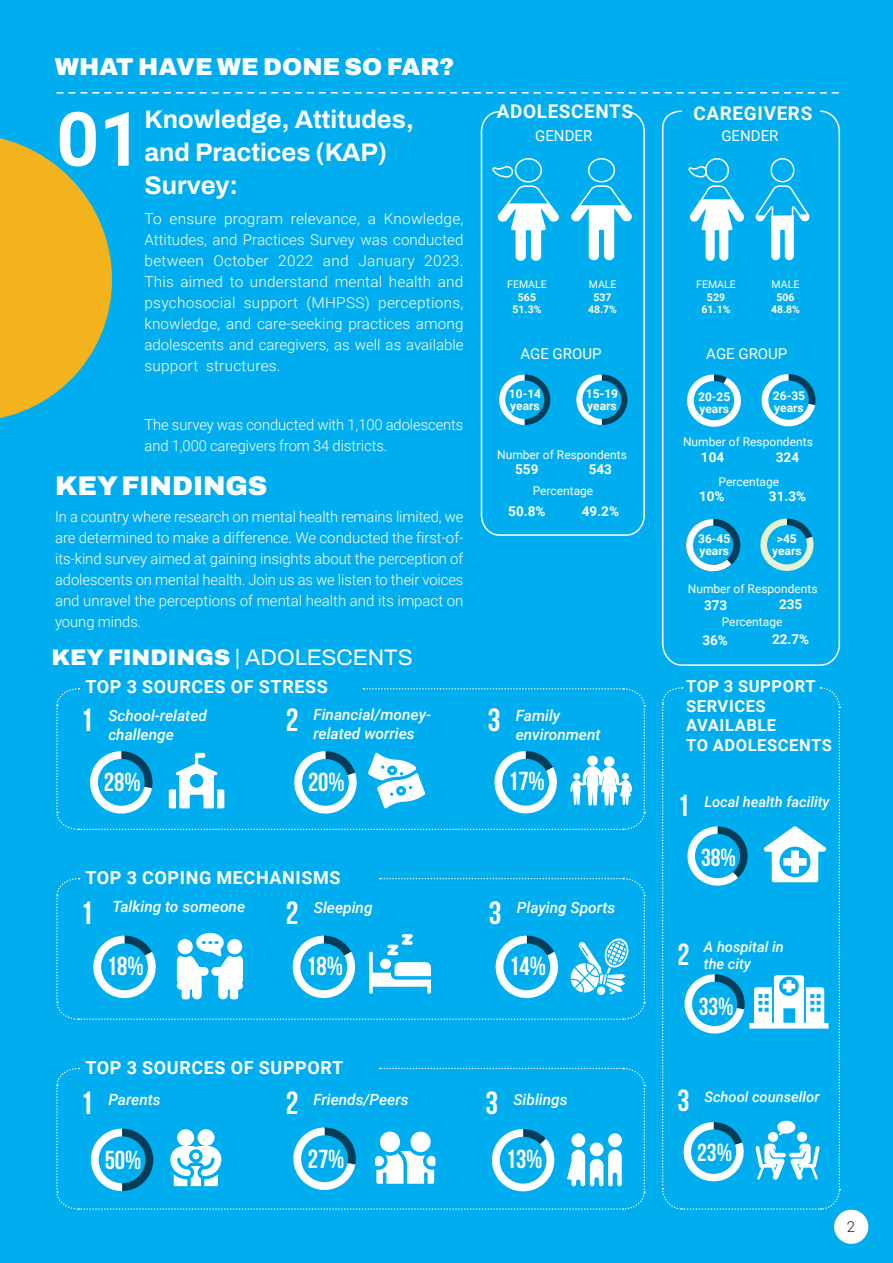
<style>
.page{position:relative;width:893px;height:1263px;background:#00aeef}
.page>*{position:absolute;margin:0;border:0;box-sizing:border-box;transform-origin:0 0}
.t1{font:700 75px "Roboto";color:#fff}
.t2{font:700 31.95px "Bebas Neue";color:#fff}
.t3{font:700 30.3px "Bebas Neue";color:#fff}
.t4{font:900 27px "Archivo";color:#fff}
.t5{font:700 25.95px "Bebas Neue";color:#fff}
.t6{font:700 25.5px/33px "Archivo";color:#fff}
.t7{font:700 24.6px "Bebas Neue";color:#fff}
.t8{font:900 24.3px "Archivo";color:#fff}
.t9{font:22.5px "Archivo";letter-spacing:-.005em;color:#fff}
.t10{font:700 18.9px "Roboto";letter-spacing:.035em;color:#fff}
.t11{font:700 18px "Roboto";letter-spacing:.035em;color:#fff}
.t12{font:700 16.5px "Roboto";letter-spacing:.035em;color:#fff}
.t13{font:italic 500 15.45px/18.6px "Roboto";color:#fff}
.t14{font:300 15px/21px "Roboto";letter-spacing:-.005em;color:#fff;text-align:justify}
.t15{font:15px "Roboto";color:#fff}
.t16{font:300 15px "Roboto";color:#231f20}
.t17{font:italic 500 14.7px "Roboto";color:#fff}
.t18{font:700 13.5px "Roboto";color:#fff}
.t19{font:12px "Roboto";color:#fff}
.t20{font:700 12px "Roboto";color:#fff}
.t21{font:700 10.5px/12.6px "Roboto";color:#fff;text-align:center}
.s1{font-weight:900}
.s2{font-weight:400}
</style>
<div class="page">
<svg style="left:0;top:138px;width:112px;height:280px"></svg>
<div style="left:834px;top:1210px;width:34px;height:34px;background:#fff;border-radius:50%"></div>
<svg style="left:57px;top:92px;width:781px;height:2px"></svg>
<svg style="left:480px;top:111px;width:165px;height:425px"></svg>
<div style="left:515px;top:158px;width:27px;height:25px;border:2px solid #fff;border-radius:50%"></div>
<svg style="left:491px;top:165px;width:23px;height:13px"></svg>
<svg style="left:497px;top:185px;width:63px;height:76px"></svg>
<svg style="left:661px;top:110px;width:180px;height:556px"></svg>
<svg style="left:56px;top:688px;width:590px;height:142px"></svg>
<svg style="left:56px;top:1067px;width:590px;height:143px"></svg>
<svg style="left:56px;top:878px;width:590px;height:142px"></svg>
<svg style="left:662px;top:687px;width:179px;height:523px"></svg>
<p class="t8" style="left:55px;top:48px;width:401px">WHAT HAVE WE DONE SO FAR?</p>
<p class="t1" style="left:56px;top:87px;width:88px">01</p>
<p class="t6" style="left:144px;top:103px;width:271px">Knowledge, Attitudes, and Practices (KAP)<br>Survey:</p>
<p class="t14" style="left:144px;top:207px;width:321px">To ensure program relevance, a Knowledge, Attitudes, and Practices Survey was conducted between October 2022 and January 2023.<br>This aimed to understand mental health and psychosocial support (MHPSS) perceptions, knowledge, and care-seeking practices among adolescents and caregivers, as well as available support structures.</p>
<p class="t14" style="left:144px;top:413px;width:320px">The survey was conducted with 1,100 adolescents and 1,000 caregivers from 34 districts.</p>
<p class="t4" style="left:55px;top:465px;width:214px">KEY FINDINGS</p>
<p class="t14" style="left:55px;top:505px;width:410px">In a country where research on mental health remains limited, we are determined to make a difference. We conducted the first-of&shy;its-kind survey aimed at gaining insights about the perception of adolescents on mental health. Join us as we listen to their voices and unravel the perceptions of mental health and its impact on young minds.</p>
<p class="t9" style="left:51px;top:640px;width:363px"><span class="s1">KEY FINDINGS</span> | ADOLESCENTS</p>
<p class="t10" style="left:497px;top:98px;width:138px">ADOLESCENTS</p>
<p class="t15" style="left:535px;top:125px;width:59px">GENDER</p>
<p class="t21" style="left:507px;top:277px;width:41px"><span class="s2">FEMALE<br></span>565<br>51.3%</p>
<p class="t21" style="left:588px;top:277px;width:30px"><span class="s2">MALE<br></span>537<br>48.7%</p>
<p class="t15" style="left:520px;top:343px;width:83px">AGE GROUP</p>
<p class="t20" style="left:509px;top:386px;width:34px">10-14</p>
<p class="t20" style="left:510px;top:398px;width:31px">years</p>
<p class="t20" style="left:586px;top:386px;width:34px">15-19</p>
<p class="t20" style="left:587px;top:398px;width:31px">years</p>
<p class="t19" style="left:497px;top:446px;width:131px">Number of Respondents</p>
<p class="t19" style="left:533px;top:482px;width:62px">Percentage</p>
<p class="t18" style="left:515px;top:460px;width:25px">559</p>
<p class="t18" style="left:589px;top:460px;width:25px">543</p>
<p class="t18" style="left:508px;top:502px;width:39px">50.8%</p>
<p class="t18" style="left:582px;top:502px;width:39px">49.2%</p>
<p class="t11" style="left:85px;top:674px;width:244px">TOP 3 SOURCES OF STRESS</p>
<p class="t13" style="left:108px;top:706px;width:100px">School-related</p>
<p class="t13" style="left:108px;top:724px;width:67px">challenge</p>
<p class="t2" style="left:80px;top:702px;width:14px">1</p>
<p class="t2" style="left:286px;top:702px;width:14px">2</p>
<p class="t2" style="left:488px;top:702px;width:14px">3</p>
<p class="t13" style="left:313px;top:705px;width:119px">Financial/money&shy;related worries</p>
<p class="t13" style="left:516px;top:706px;width:86px">Family environment</p>
<p class="t5" style="left:104px;top:768px;width:38px">28%</p>
<p class="t5" style="left:308px;top:768px;width:38px">20%</p>
<p class="t5" style="left:508px;top:767px;width:38px">17%</p>
<p class="t11" style="left:85px;top:865px;width:257px">TOP 3 COPING MECHANISMS</p>
<p class="t13" style="left:113px;top:897px;width:134px">Talking to someone</p>
<p class="t2" style="left:80px;top:895px;width:14px">1</p>
<p class="t2" style="left:489px;top:895px;width:14px">3</p>
<p class="t2" style="left:286px;top:895px;width:14px">2</p>
<p class="t13" style="left:314px;top:898px;width:60px">Sleeping</p>
<p class="t13" style="left:517px;top:898px;width:100px">Playing Sports</p>
<p class="t5" style="left:107px;top:952px;width:38px">18%</p>
<p class="t5" style="left:306px;top:952px;width:38px">18%</p>
<p class="t5" style="left:509px;top:952px;width:38px">14%</p>
<p class="t11" style="left:85px;top:1054px;width:260px">TOP 3 SOURCES OF SUPPORT</p>
<p class="t13" style="left:108px;top:1090px;width:54px">Parents</p>
<p class="t13" style="left:313px;top:1090px;width:97px">Friends/Peers</p>
<p class="t13" style="left:513px;top:1090px;width:56px">Siblings</p>
<p class="t2" style="left:80px;top:1086px;width:14px">1</p>
<p class="t2" style="left:286px;top:1086px;width:14px">2</p>
<p class="t2" style="left:485px;top:1086px;width:14px">3</p>
<p class="t5" style="left:105px;top:1146px;width:38px">50%</p>
<p class="t5" style="left:308px;top:1145px;width:38px">27%</p>
<p class="t5" style="left:506px;top:1145px;width:38px">13%</p>
<p class="t10" style="left:693px;top:100px;width:120px">CAREGIVERS</p>
<p class="t15" style="left:721px;top:125px;width:59px">GENDER</p>
<p class="t21" style="left:696px;top:277px;width:41px"><span class="s2">FEMALE<br></span>529<br>61.1%</p>
<p class="t21" style="left:771px;top:277px;width:30px"><span class="s2">MALE<br></span>506<br>48.8%</p>
<p class="t15" style="left:706px;top:343px;width:83px">AGE GROUP</p>
<p class="t20" style="left:698px;top:388px;width:34px">20-25</p>
<p class="t20" style="left:699px;top:400px;width:31px">years</p>
<p class="t20" style="left:773px;top:388px;width:34px">26-35</p>
<p class="t20" style="left:774px;top:400px;width:31px">years</p>
<p class="t19" style="left:683px;top:433px;width:131px">Number of Respondents</p>
<p class="t18" style="left:701px;top:448px;width:25px">104</p>
<p class="t18" style="left:776px;top:448px;width:25px">324</p>
<p class="t19" style="left:719px;top:473px;width:62px">Percentage</p>
<p class="t18" style="left:699px;top:487px;width:27px">10%</p>
<p class="t20" style="left:698px;top:531px;width:34px">36-45</p>
<p class="t20" style="left:699px;top:543px;width:31px">years</p>
<p class="t18" style="left:769px;top:486px;width:39px">31.3%</p>
<p class="t20" style="left:777px;top:530px;width:21px">&gt;45</p>
<p class="t20" style="left:772px;top:542px;width:31px">years</p>
<p class="t19" style="left:688px;top:580px;width:131px">Number of Respondents</p>
<p class="t18" style="left:704px;top:595px;width:25px">373</p>
<p class="t18" style="left:779px;top:595px;width:25px">235</p>
<p class="t19" style="left:722px;top:613px;width:62px">Percentage</p>
<p class="t18" style="left:702px;top:631px;width:27px">36%</p>
<p class="t18" style="left:772px;top:630px;width:39px">22.7%</p>
<p class="t12" style="left:686px;top:674px;width:131px">TOP 3 SUPPORT</p>
<p class="t12" style="left:686px;top:694px;width:81px">SERVICES</p>
<p class="t12" style="left:686px;top:714px;width:92px">AVAILABLE</p>
<p class="t12" style="left:686px;top:734px;width:147px">TO ADOLESCENTS</p>
<p class="t3" style="left:677px;top:789px;width:14px">1</p>
<p class="t17" style="left:704px;top:792px;width:127px">Local health facility</p>
<p class="t7" style="left:701px;top:844px;width:36px">38%</p>
<p class="t3" style="left:677px;top:938px;width:14px">2</p>
<p class="t17" style="left:704px;top:936px;width:81px">A hospital in</p>
<p class="t17" style="left:704px;top:954px;width:49px">the city</p>
<p class="t7" style="left:699px;top:992px;width:36px">33%</p>
<p class="t3" style="left:677px;top:1084px;width:14px">3</p>
<p class="t17" style="left:704px;top:1087px;width:117px">School counsellor</p>
<p class="t7" style="left:697px;top:1139px;width:36px">23%</p>
<p class="t16" style="left:847px;top:1216px;width:10px">2</p>
</div>
